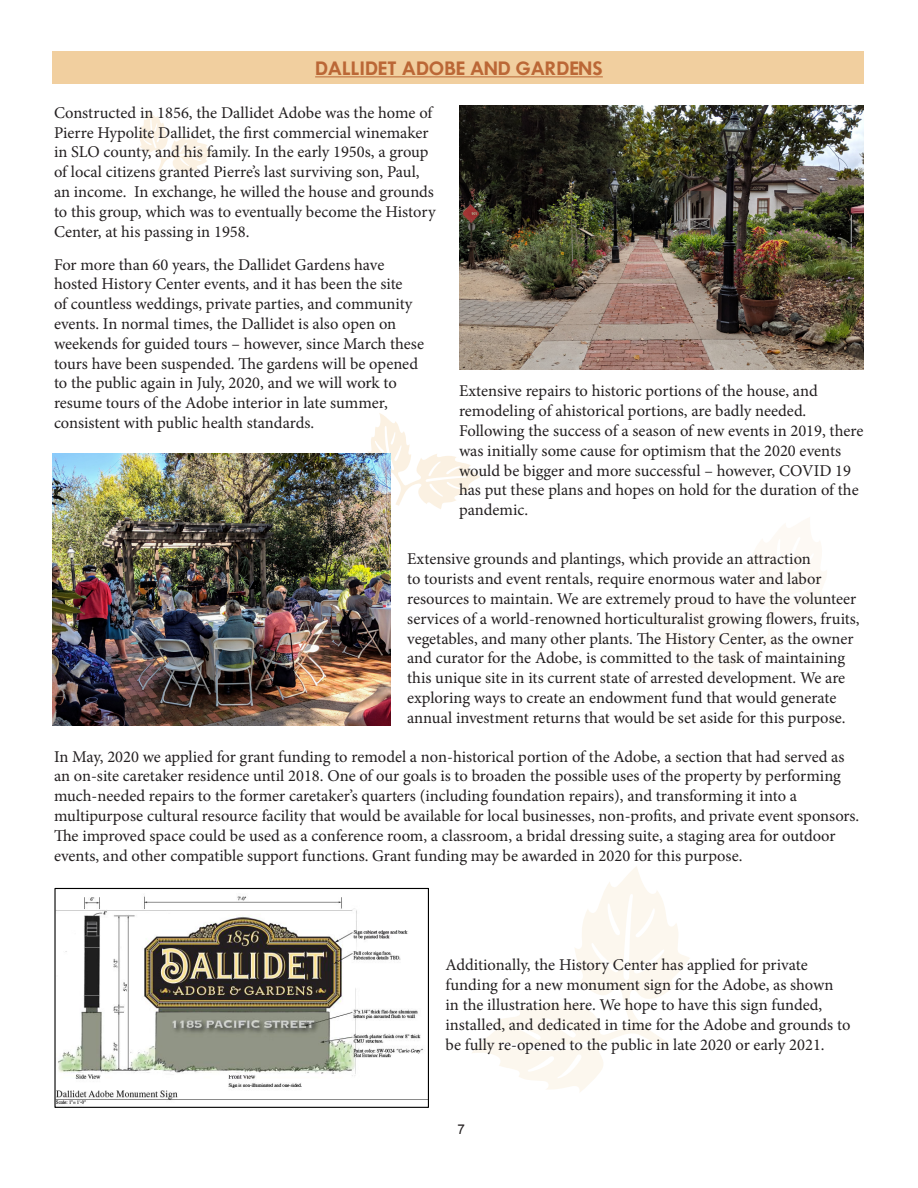
<style>
.page{position:relative;width:918px;height:1188px;background:#fff}
.page>*{position:absolute;margin:0;border:0;box-sizing:border-box;transform-origin:0 0}
.Graphic_Title{font:600 18px "Futura ICG";color:#bb6736}
.t1{font:16.5px/19.8px "Minion Pro";letter-spacing:-.005em;color:#231f20}
.t2{font:13.5px "Arial";color:#231f20}
</style>
<div class="page">
<div style="left:53px;top:51px;width:811px;height:33px;background:#f1cf9f"></div>
<hr style="left:315px;top:77px;width:288px;height:1px;background:#bb6736">
<img style="left:459px;top:106px;width:405px;height:263px">
<img style="left:53px;top:454px;width:338px;height:272px">
<img style="left:56px;top:896px;width:371px;height:209px">
<div style="left:54px;top:888px;width:375px;height:220px;border:1px solid #000"></div>
<img style="left:344px;top:453px;width:47px;height:81px">
<p class="Graphic_Title" style="left:315px;top:56px;width:289px">DALLIDET ADOBE AND GARDENS</p>
<p class="t1" style="left:54px;top:103px;width:383px">Constructed in 1856, the Dallidet Adobe was the home of Pierre Hypolite Dallidet, the first commercial winemaker in SLO county, and his family. In the early 1950s, a group of local citizens granted Pierre’s last surviving son, Paul, an income. In exchange, he willed the house and grounds to this group, which was to eventually become the History Center, at his passing in 1958.</p>
<p class="t1" style="left:54px;top:255px;width:372px">For more than 60 years, the Dallidet Gardens have hosted History Center events, and it has been the site<br>of countless weddings, private parties, and community events. In normal times, the Dallidet is also open on weekends for guided tours – however, since March these tours have been suspended. The gardens will be opened to the public again in July, 2020, and we will work to resume tours of the Adobe interior in late summer, consistent with public health standards.</p>
<p class="t1" style="left:459px;top:381px;width:406px">Extensive repairs to historic portions of the house, and remodeling of ahistorical portions, are badly needed.<br>Following the success of a season of new events in 2019, there was initially some cause for optimism that the 2020 events would be bigger and more successful – however, COVID 19 has put these plans and hopes on hold for the duration of the pandemic.</p>
<p class="t1" style="left:407px;top:549px;width:454px">Extensive grounds and plantings, which provide an attraction<br>to tourists and event rentals, require enormous water and labor resources to maintain. We are extremely proud to have the volunteer services of a world-renowned horticulturalist growing flowers, fruits, vegetables, and many other plants. The History Center, as the owner and curator for the Adobe, is committed to the task of maintaining this unique site in its current state of arrested development. We are exploring ways to create an endowment fund that would generate annual investment returns that would be set aside for this purpose.</p>
<p class="t1" style="left:54px;top:746px;width:807px">In May, 2020 we applied for grant funding to remodel a non-historical portion of the Adobe, a section that had served as an on-site caretaker residence until 2018. One of our goals is to broaden the possible uses of the property by performing much‐needed repairs to the former caretaker’s quarters (including foundation repairs), and transforming it into a multipurpose cultural resource facility that would be available for local businesses, non‐profits, and private event sponsors.<br>The improved space could be used as a conference room, a classroom, a bridal dressing suite, a staging area for outdoor events, and other compatible support functions. Grant funding may be awarded in 2020 for this purpose.</p>
<p class="t1" style="left:446px;top:955px;width:406px">Additionally, the History Center has applied for private funding for a new monument sign for the Adobe, as shown in the illustration here. We hope to have this sign funded, installed, and dedicated in time for the Adobe and grounds to be fully re-opened to the public in late 2020 or early 2021.</p>
<p class="t2" style="left:458px;top:1120px;width:9px">7</p>
</div>
